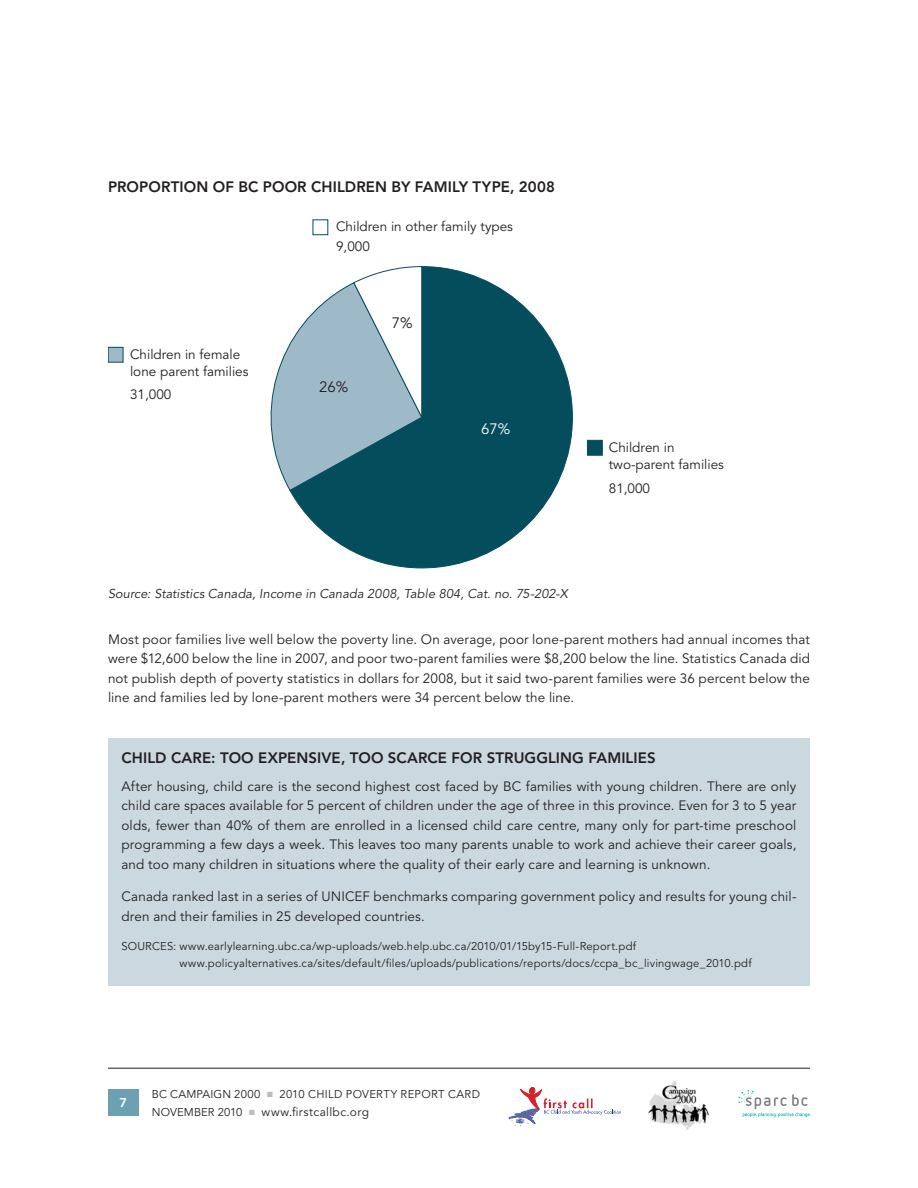
<style>
.page{position:relative;width:918px;height:1188px;background:#fff}
.page>*{position:absolute;margin:0;border:0;box-sizing:border-box;transform-origin:0 0}
.t1{font:800 15px "Avenir LT Std";letter-spacing:.005em;color:#231f20}
.t2{font:15px "Avenir LT Std";color:#231f20}
.t3{font:15px "Avenir LT Std";color:#fff}
.t4{font:13.5px/19.5px "Avenir LT Std";letter-spacing:.005em;color:#231f20}
.t5{font:italic 12.75px "Avenir LT Std";letter-spacing:.01em;color:#231f20}
.t6{font:800 12.75px "Avenir LT Std";color:#fff}
.t7{font:12px "Avenir LT Std";letter-spacing:.035em;color:#231f20}
.t8{font:11.25px/16.5px "Avenir LT Std";letter-spacing:.015em;color:#231f20}
</style>
<div class="page">
<svg style="left:509px;top:1087px;width:112px;height:39px"></svg>
<svg style="left:738px;top:1090px;width:73px;height:27px"></svg>
<img style="left:648px;top:1081px;width:62px;height:49px">
<div style="left:108px;top:1089px;width:31px;height:27px;background:#6da0b2"></div>
<hr style="left:108px;top:1068px;width:702px;height:1px;background:#231f20">
<svg style="left:290px;top:266px;width:283px;height:302px"></svg>
<svg style="left:270px;top:266px;width:152px;height:225px"></svg>
<div style="left:587px;top:440px;width:16px;height:15px;background:#044d5c;border:1px solid #044d5c"></div>
<div style="left:313px;top:220px;width:15px;height:15px;border:1px solid #044d5c"></div>
<div style="left:108px;top:347px;width:15px;height:15px;background:#9ebac8"></div>
<div style="left:108px;top:347px;width:15px;height:15px;border:1px solid #044d5c"></div>
<div style="left:108px;top:738px;width:702px;height:248px;background:#cbd8e0"></div>
<p class="t1" style="left:108px;top:178px;width:448px">PROPORTION OF BC POOR CHILDREN BY FAMILY TYPE, 2008</p>
<p class="t4" style="left:336px;top:217px;width:178px">Children in other family types<br>9,000</p>
<p class="t4" style="left:130px;top:346px;width:120px;line-height:17px">Children in female lone parent families</p>
<p class="t4" style="left:130px;top:385px;width:43px">31,000</p>
<p class="t2" style="left:319px;top:379px;width:31px">26%</p>
<p class="t2" style="left:392px;top:314px;width:22px">7%</p>
<p class="t3" style="left:481px;top:420px;width:31px">67%</p>
<p class="t4" style="left:609px;top:440px;width:117px;line-height:17px">Children in two-parent families</p>
<p class="t4" style="left:609px;top:479px;width:43px">81,000</p>
<p class="t5" style="left:108px;top:586px;width:461px">Source: Statistics Canada, Income in Canada 2008, Table 804, Cat. no. 75-202-X</p>
<p class="t4" style="left:108px;top:630px;width:704px;text-align:justify">Most poor families live well below the poverty line. On average, poor lone-parent mothers had annual incomes that were $12,600 below the line in 2007, and poor two-parent families were $8,200 below the line. Statistics Canada did not publish depth of poverty statistics in dollars for 2008, but it said two-parent families were 36 percent below the line and families led by lone-parent mothers were 34 percent below the line.</p>
<p class="t1" style="left:122px;top:749px;width:536px">CHILD CARE: TOO EXPENSIVE, TOO SCARCE FOR STRUGGLING FAMILIES</p>
<p class="t4" style="left:122px;top:777px;width:676px;text-align:justify">After housing, child care is the second highest cost faced by BC families with young children. There are only child care spaces available for 5 percent of children under the age of three in this province. Even for 3 to 5 year olds, fewer than 40% of them are enrolled in a licensed child care centre, many only for part-time preschool programming a few days a week. This leaves too many parents unable to work and achieve their career goals, and too many children in situations where the quality of their early care and learning is unknown.</p>
<p class="t4" style="left:122px;top:887px;width:677px">Canada ranked last in a series of UNICEF benchmarks comparing government policy and results for young chil&shy;dren and their families in 25 developed countries.</p>
<p class="t8" style="left:179px;top:939px;width:574px;text-indent:-58px">SOURCES: www.earlylearning.ubc.ca/wp-uploads/web.help.ubc.ca/2010/01/15by15-Full-Report.pdf www.policyalternatives.ca/sites/default/files/uploads/publications/reports/docs/ccpa_bc_livingwage_2010.pdf</p>
<p class="t6" style="left:120px;top:1095px;width:9px">7</p>
<p class="t8" style="left:152px;top:1086px;width:110px">BC CAMPAIGN 2000</p>
<p class="t8" style="left:279px;top:1086px;width:202px">2010 CHILD POVERTY REPORT CARD</p>
<p class="t8" style="left:152px;top:1104px;width:92px">NOVEMBER 2010</p>
<p class="t7" style="left:262px;top:1105px;width:109px">www.firstcallbc.org</p>
</div>
